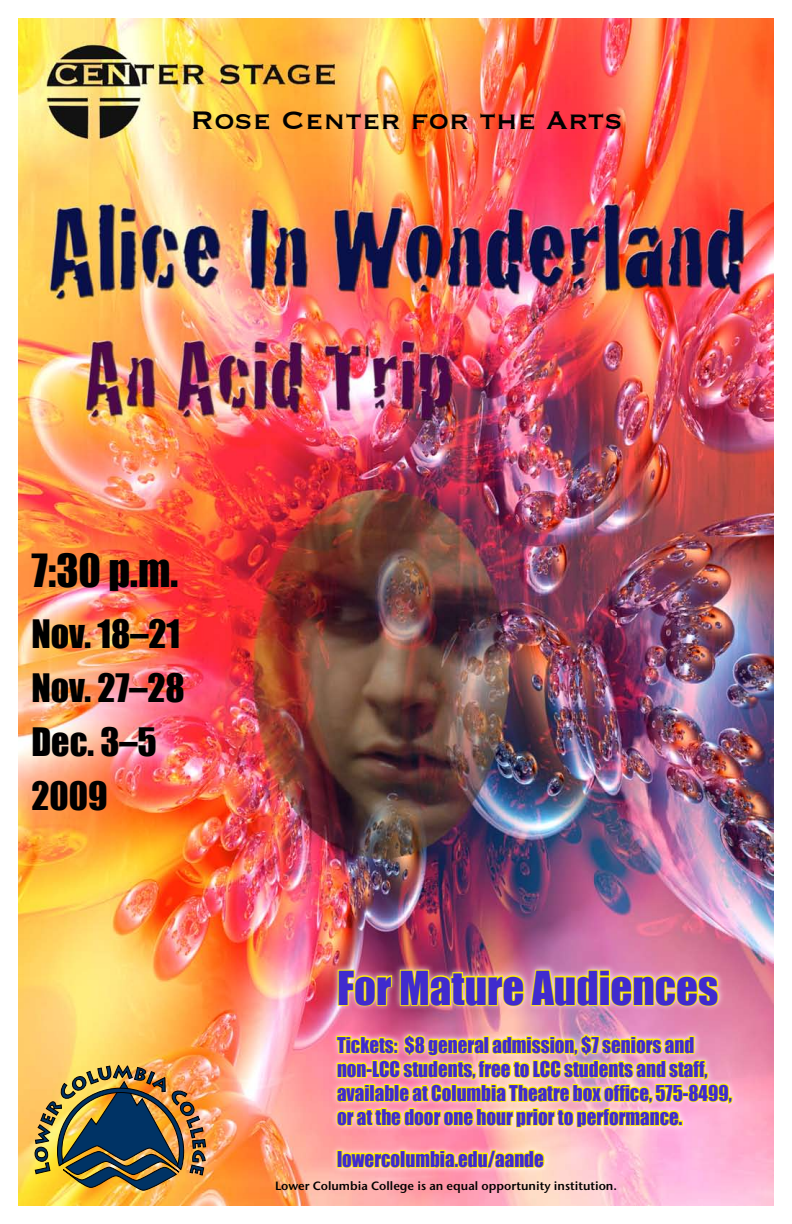
<style>
.page{position:relative;width:792px;height:1224px;background:#fff}
.page>*{position:absolute;margin:0;border:0;box-sizing:border-box;transform-origin:0 0}
.t1{font:43px "Impact";color:#402bce}
.t2{font:42px "Impact";color:#000}
.t3{font:36px/54px "Impact";color:#000}
.t4{font:33px "Copperplate";color:#000}
.t5{font:20px/24px "Impact";color:#402bce;scale:.95 1}
.t6{font:12px "Stone Sans ITC Semi";color:#000}
</style>
<div class="page">
<img style="left:18px;top:18px;width:756px;height:1188px">
<img style="left:35px;top:1065px;width:171px;height:126px">
<div style="left:330px;top:963px;width:408px;height:211px;background:#fff;opacity:.75"></div>
<svg style="left:337px;top:969px;width:56px;height:39px;background:#e6b682"></svg>
<img style="left:399px;top:952px;width:321px;height:56px">
<img style="left:335px;top:1028px;width:399px;height:101px">
<div style="left:337px;top:1150px;width:6px;height:18px;border:2px solid #ffed00"></div>
<svg style="left:340px;top:1141px;width:206px;height:56px;background:#febd92"></svg>
<h3 class="t4" style="left:191px;top:99px;width:434px">Rose Center for the Arts</h3>
<h2 class="t2" style="left:31px;top:544px;width:148px">7:30 p.m.</h2>
<h3 class="t3" style="left:31px;top:607px;width:155px">Nov. 18–21<br>Nov. 27–28<br>Dec. 3–5<br>2009</h3>
<h1 class="t1" style="left:337px;top:961px;width:383px">For Mature Audiences</h1>
<p class="t5" style="left:337px;top:1033px;width:417px">Tickets: $8 general admission, $7 seniors and non-LCC students, free to LCC students and staff, available at Columbia Theatre box office, 575-8499, or at the door one hour prior to performance.</p>
<p class="t5" style="left:337px;top:1147px;width:219px">lowercolumbia.edu/aande</p>
<p class="t6" style="left:275px;top:1178px;width:343px">Lower Columbia College is an equal opportunity institution.</p>
</div>
